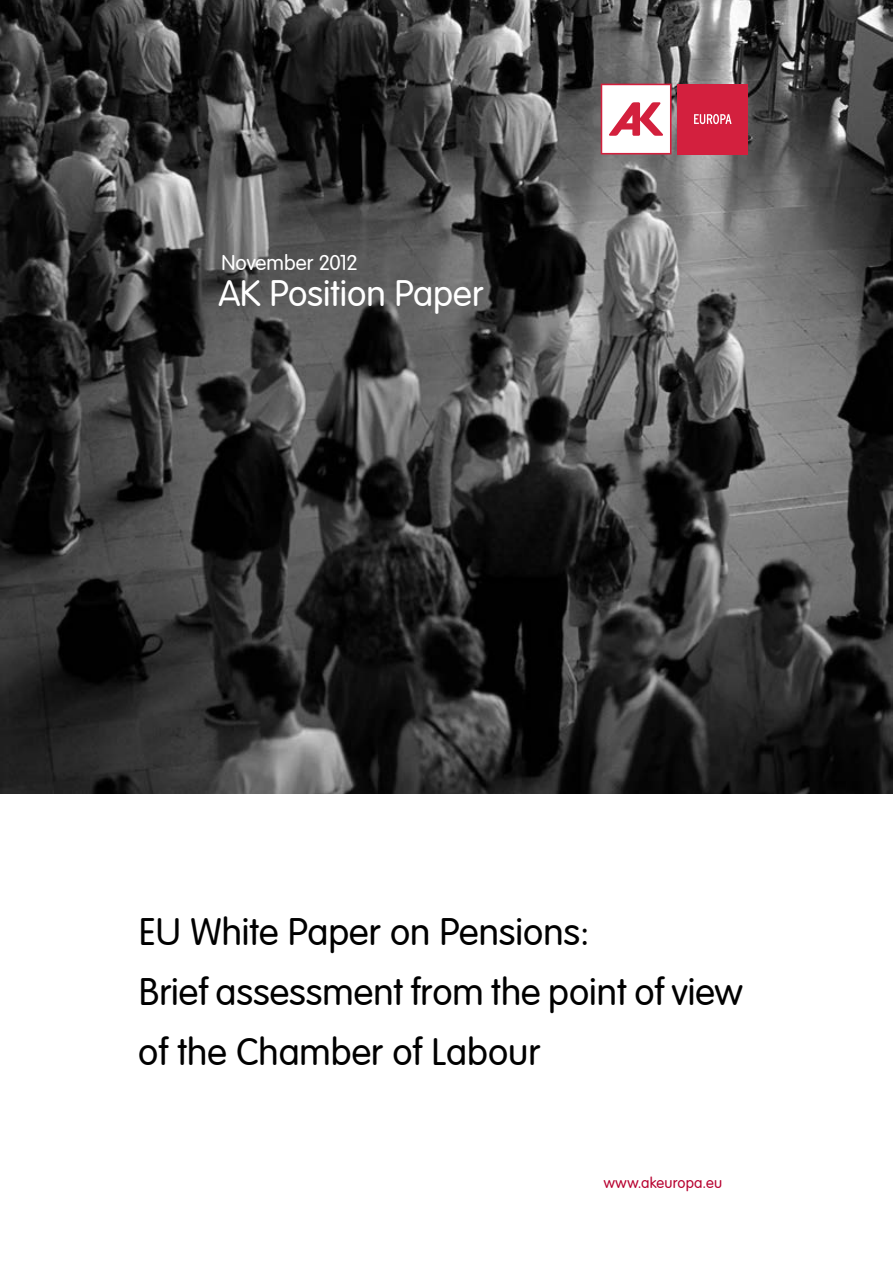
<style>
.page{position:relative;width:893px;height:1263px;background:#fff}
.page>*{position:absolute;margin:0;border:0;box-sizing:border-box;transform-origin:0 0}
.t1{font:300 37.5px/60px "VAG Rounded LT";color:#000}
.t2{font:300 36px "VAG Rounded LT";color:#fff}
.t3{font:300 21px "VAG Rounded LT";letter-spacing:-.005em;color:#fff}
.t4{font:300 15px "VAG Rounded LT";letter-spacing:.01em;color:#b7002f}
</style>
<div class="page">
<img style="left:0;top:0;width:893px;height:793px">
<svg style="left:601px;top:84px;width:70px;height:70px"></svg>
<div style="left:677px;top:84px;width:71px;height:70px;background:#d3203e"></div>
<svg style="left:694px;top:114px;width:38px;height:10px"></svg>
<p class="t3" style="left:221px;top:251px;width:138px">November 2012</p>
<p class="t2" style="left:218px;top:273px;width:267px">AK Position Paper</p>
<p class="t1" style="left:138px;top:904px;width:606px">EU White Paper on Pensions:<br>Brief assessment from the point of view of the Chamber of Labour</p>
<p class="t4" style="left:604px;top:1174px;width:120px">www.akeuropa.eu</p>
</div>
